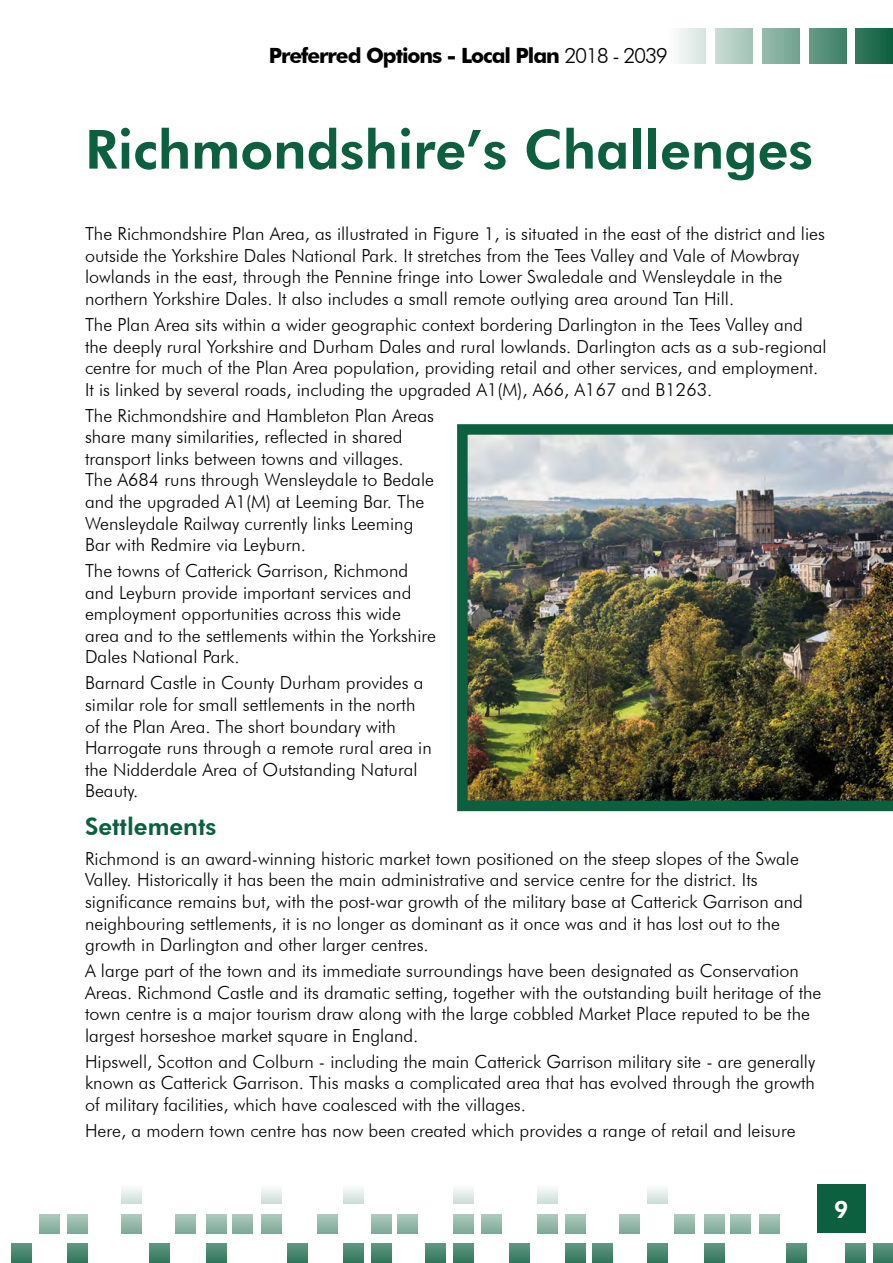
<style>
.page{position:relative;width:893px;height:1263px;background:#fff}
.page>*{position:absolute;margin:0;border:0;box-sizing:border-box;transform-origin:0 0}
.Heading_1{font:800 54px "Futura BT";color:#0c5f3f}
.Paragraph_headings_2{font:800 24px "Futura BT";color:#0c5f3f}
.t1{font:800 24px "Futura BT";color:#fff}
.t2{font:700 21px "Futura BT";letter-spacing:-.05em;color:#000}
.Paragraph{font:300 18px/21.6px "Futura BT";color:#000}
.s1{font-weight:300}
</style>
<div class="page">
<svg style="left:67px;top:1214px;width:20px;height:19px"></svg>
<svg style="left:566px;top:1214px;width:20px;height:19px"></svg>
<div style="left:538px;top:1184px;width:20px;height:20px;background:linear-gradient(to bottom,#fefffe,#cfdfd9)"></div>
<div style="left:454px;top:1184px;width:20px;height:20px;background:linear-gradient(to bottom,#fefffe,#cfdfd9)"></div>
<div style="left:343px;top:1184px;width:20px;height:20px;background:linear-gradient(to bottom,#fefffe,#cfdfd9)"></div>
<div style="left:262px;top:1184px;width:20px;height:20px;background:linear-gradient(to bottom,#fefffe,#cfdfd9)"></div>
<div style="left:122px;top:1184px;width:20px;height:20px;background:linear-gradient(to bottom,#fefffe,#cfdfd9)"></div>
<div style="left:648px;top:1184px;width:20px;height:20px;background:linear-gradient(to bottom,#fefffe,#cfdfd9)"></div>
<svg style="left:593px;top:1244px;width:20px;height:19px"></svg>
<svg style="left:873px;top:1244px;width:20px;height:19px"></svg>
<svg style="left:67px;top:1244px;width:20px;height:19px"></svg>
<svg style="left:566px;top:1244px;width:20px;height:19px"></svg>
<svg style="left:846px;top:1244px;width:20px;height:19px"></svg>
<svg style="left:39px;top:1214px;width:20px;height:19px"></svg>
<svg style="left:538px;top:1214px;width:20px;height:19px"></svg>
<svg style="left:11px;top:1244px;width:20px;height:19px"></svg>
<svg style="left:510px;top:1244px;width:20px;height:19px"></svg>
<svg style="left:482px;top:1214px;width:20px;height:19px"></svg>
<svg style="left:454px;top:1214px;width:20px;height:19px"></svg>
<svg style="left:454px;top:1244px;width:20px;height:19px"></svg>
<svg style="left:149px;top:1244px;width:21px;height:19px"></svg>
<svg style="left:648px;top:1244px;width:20px;height:19px"></svg>
<svg style="left:206px;top:1214px;width:20px;height:19px"></svg>
<svg style="left:704px;top:1214px;width:21px;height:19px"></svg>
<svg style="left:206px;top:1244px;width:20px;height:19px"></svg>
<svg style="left:704px;top:1244px;width:21px;height:19px"></svg>
<svg style="left:262px;top:1214px;width:20px;height:19px"></svg>
<svg style="left:760px;top:1214px;width:20px;height:19px"></svg>
<svg style="left:317px;top:1214px;width:20px;height:19px"></svg>
<svg style="left:371px;top:1214px;width:20px;height:19px"></svg>
<svg style="left:371px;top:1244px;width:20px;height:19px"></svg>
<svg style="left:122px;top:1214px;width:20px;height:19px"></svg>
<svg style="left:620px;top:1214px;width:20px;height:19px"></svg>
<svg style="left:176px;top:1214px;width:20px;height:19px"></svg>
<svg style="left:674px;top:1214px;width:20px;height:19px"></svg>
<svg style="left:232px;top:1214px;width:21px;height:19px"></svg>
<svg style="left:731px;top:1214px;width:20px;height:19px"></svg>
<svg style="left:288px;top:1244px;width:20px;height:19px"></svg>
<svg style="left:786px;top:1244px;width:20px;height:19px"></svg>
<svg style="left:343px;top:1244px;width:20px;height:19px"></svg>
<svg style="left:398px;top:1214px;width:20px;height:19px"></svg>
<svg style="left:426px;top:1244px;width:20px;height:19px"></svg>
<div style="left:817px;top:1184px;width:48px;height:49px;background:#0c5f3f"></div>
<svg style="left:856px;top:28px;width:37px;height:36px"></svg>
<svg style="left:809px;top:28px;width:37px;height:36px"></svg>
<svg style="left:762px;top:28px;width:37px;height:36px"></svg>
<div style="left:715px;top:28px;width:38px;height:36px;background:linear-gradient(to right,#cbdcd6,#a4c3b7)"></div>
<svg style="left:677px;top:28px;width:29px;height:36px"></svg>
<img style="left:457px;top:424px;width:436px;height:387px">
<p class="t2" style="left:269px;top:43px;width:401px">Preferred Options - Local Plan <span class="s1">2018 - 2039</span></p>
<h1 class="Heading_1" style="left:85px;top:117px;width:729px">Richmondshire’s Challenges</h1>
<p class="Paragraph" style="left:85px;top:223px;width:741px">The Richmondshire Plan Area, as illustrated in Figure 1, is situated in the east of the district and lies outside the Yorkshire Dales National Park. It stretches from the Tees Valley and Vale of Mowbray lowlands in the east, through the Pennine fringe into Lower Swaledale and Wensleydale in the northern Yorkshire Dales. It also includes a small remote outlying area around Tan Hill.</p>
<p class="Paragraph" style="left:85px;top:314px;width:743px">The Plan Area sits within a wider geographic context bordering Darlington in the Tees Valley and the deeply rural Yorkshire and Durham Dales and rural lowlands. Darlington acts as a sub-regional centre for much of the Plan Area population, providing retail and other services, and employment.<br>It is linked by several roads, including the upgraded A1(M), A66, A167 and B1263.</p>
<p class="Paragraph" style="left:85px;top:404px;width:351px">The Richmondshire and Hambleton Plan Areas share many similarities, reflected in shared transport links between towns and villages.<br>The A684 runs through Wensleydale to Bedale and the upgraded A1(M) at Leeming Bar. The Wensleydale Railway currently links Leeming Bar with Redmire via Leyburn.</p>
<p class="Paragraph" style="left:85px;top:560px;width:353px">The towns of Catterick Garrison, Richmond and Leyburn provide important services and employment opportunities across this wide area and to the settlements within the Yorkshire Dales National Park.</p>
<p class="Paragraph" style="left:85px;top:672px;width:348px">Barnard Castle in County Durham provides a similar role for small settlements in the north of the Plan Area. The short boundary with Harrogate runs through a remote rural area in the Nidderdale Area of Outstanding Natural Beauty.</p>
<h2 class="Paragraph_headings_2" style="left:85px;top:811px;width:133px">Settlements</h2>
<p class="Paragraph" style="left:85px;top:847px;width:719px">Richmond is an award-winning historic market town positioned on the steep slopes of the Swale Valley. Historically it has been the main administrative and service centre for the district. Its significance remains but, with the post-war growth of the military base at Catterick Garrison and neighbouring settlements, it is no longer as dominant as it once was and it has lost out to the growth in Darlington and other larger centres.</p>
<p class="Paragraph" style="left:85px;top:960px;width:738px">A large part of the town and its immediate surroundings have been designated as Conservation Areas. Richmond Castle and its dramatic setting, together with the outstanding built heritage of the town centre is a major tourism draw along with the large cobbled Market Place reputed to be the largest horseshoe market square in England.</p>
<p class="Paragraph" style="left:85px;top:1050px;width:732px;text-align:justify">Hipswell, Scotton and Colburn - including the main Catterick Garrison military site - are generally known as Catterick Garrison. This masks a complicated area that has evolved through the growth of military facilities, which have coalesced with the villages.</p>
<p class="Paragraph" style="left:85px;top:1119px;width:712px">Here, a modern town centre has now been created which provides a range of retail and leisure</p>
<h2 class="t1" style="left:834px;top:1195px;width:16px">9</h2>
</div>
